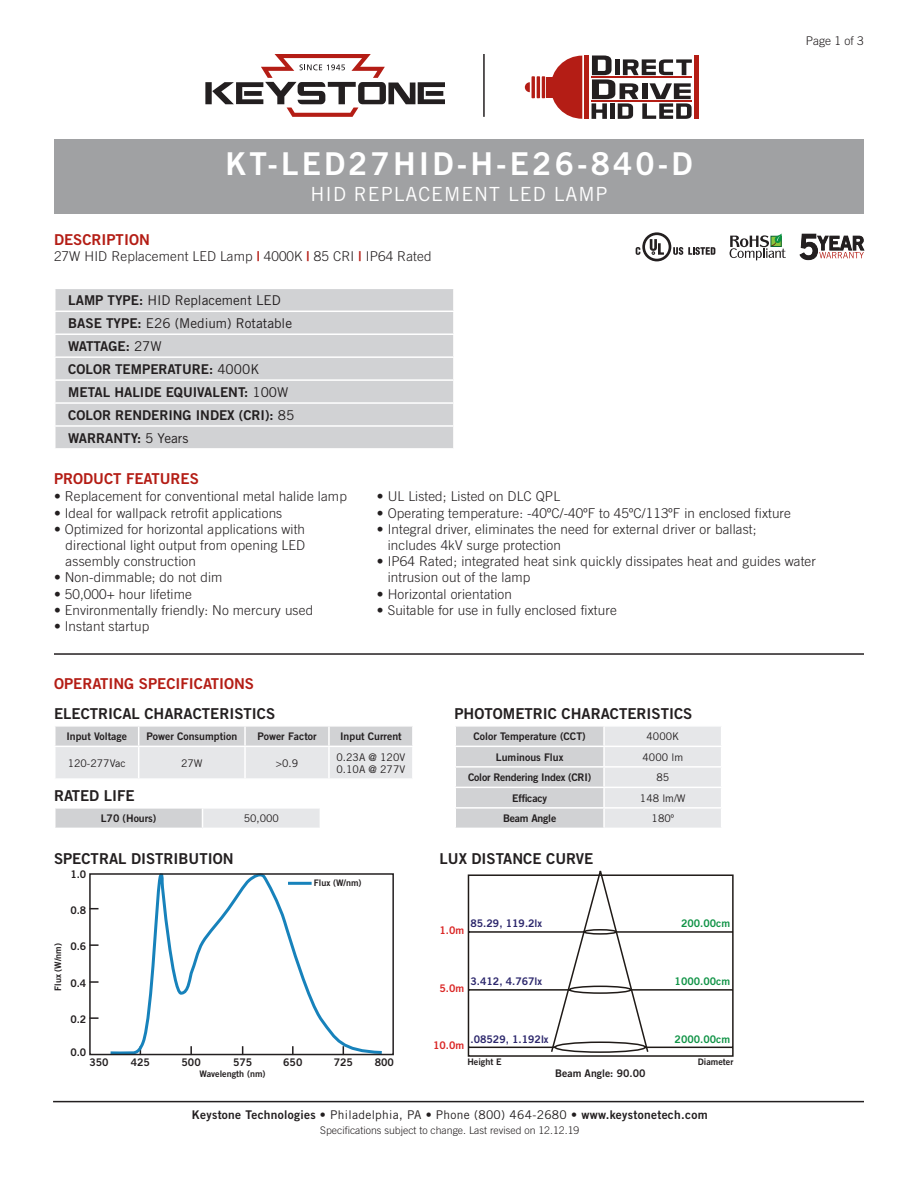
<style>
.page{position:relative;width:918px;height:1188px;background:#fff}
.page>*{position:absolute;margin:0;border:0;box-sizing:border-box;transform-origin:0 0}
.t1{font:31.5px "Trade Gothic Bold Two";letter-spacing:.1em;color:#fff}
.t2{font:19.5px "Trade Gothic";letter-spacing:.05em;color:#fff}
.t3{font:15px "Trade Gothic Bold Two";color:#231f20}
.t4{font:15px "Trade Gothic Bold Two";color:#b41d15}
.t5{font:300 13.5px/16.2px "Trade Gothic";letter-spacing:.01em;color:#231f20}
.t6{font:13.5px "Trade Gothic Bold Two";color:#231f20}
.t7{font:13.5px "Trade Gothic";color:#231f20}
.t8{font:13.5px "Trade Gothic Bold Two";letter-spacing:-.02em;color:#231f20}
.t9{font:12px "Trade Gothic Bold Two";letter-spacing:.025em;color:#231f20}
.t10{font:300 12px "Trade Gothic";color:#231f20}
.t11{font:10.5px "Trade Gothic Bold Two";color:#231f20}
.t12{font:10.5px "Trade Gothic";color:#231f20}
.t13{font:300 10.5px "Trade Gothic";color:#231f20}
.t14{font:10.5px "Trade Gothic Bold Two";color:#2c276c}
.t15{font:10.5px "Trade Gothic Bold Two";letter-spacing:-.02em;color:#231f20}
.t16{font:10.5px "Trade Gothic Bold Two";color:#109346}
.t17{font:10.5px "Trade Gothic Bold Two";color:#da2726}
.t18{font:9px "Trade Gothic Bold Two";color:#231f20}
.s1{font-family:"Trade Gothic Bold Two";font-weight:400;color:#b41d15}
.s2{font-family:"Trade Gothic Bold Two"}
.s3{font-family:"Trade Gothic"}
</style>
<div class="page">
<div style="left:54px;top:139px;width:810px;height:74px;background:#a0a1a3"></div>
<hr style="left:54px;top:653px;width:810px;height:2px;background:#231f20">
<svg style="left:205px;top:54px;width:240px;height:63px"></svg>
<hr style="left:483px;top:54px;width:2px;height:63px;background:#231f20">
<div style="left:56px;top:289px;width:397px;height:159px;background:#d1d2d4"></div>
<hr style="left:54px;top:311px;width:401px;height:1px;background:#fff">
<hr style="left:54px;top:333px;width:401px;height:2px;background:#fff">
<hr style="left:54px;top:356px;width:401px;height:2px;background:#fff">
<hr style="left:54px;top:379px;width:401px;height:2px;background:#fff">
<hr style="left:54px;top:402px;width:401px;height:2px;background:#fff">
<hr style="left:54px;top:425px;width:401px;height:2px;background:#fff">
<div style="left:55px;top:808px;width:147px;height:20px;background:#d1d2d4"></div>
<div style="left:202px;top:808px;width:118px;height:20px;background:#e6e7e9"></div>
<hr style="left:54px;top:807px;width:148px;height:2px;background:#fff">
<svg style="left:55px;top:809px;width:1px;height:19px"></svg>
<hr style="left:202px;top:807px;width:119px;height:2px;background:#fff">
<svg style="left:202px;top:809px;width:1px;height:19px"></svg>
<svg style="left:456px;top:726px;width:265px;height:102px;background:#dcdddf"></svg>
<svg style="left:55px;top:726px;width:358px;height:52px;background:#dedfe1"></svg>
<hr style="left:54px;top:746px;width:85px;height:1px;background:#fff">
<hr style="left:54px;top:747px;width:2px;height:31px;background:#fff">
<hr style="left:139px;top:746px;width:106px;height:1px;background:#fff">
<hr style="left:138px;top:747px;width:1px;height:31px;background:#fff">
<hr style="left:245px;top:746px;width:84px;height:1px;background:#fff">
<hr style="left:244px;top:747px;width:2px;height:31px;background:#fff">
<hr style="left:329px;top:746px;width:85px;height:1px;background:#fff">
<hr style="left:328px;top:747px;width:2px;height:31px;background:#fff">
<hr style="left:412px;top:747px;width:2px;height:31px;background:#fff">
<svg style="left:92px;top:944px;width:7px;height:2px"></svg>
<svg style="left:92px;top:981px;width:7px;height:2px"></svg>
<svg style="left:92px;top:1017px;width:7px;height:2px"></svg>
<svg style="left:108px;top:876px;width:277px;height:180px"></svg>
<div style="left:89px;top:873px;width:305px;height:182px;border:2px solid #231f20"></div>
<svg style="left:467px;top:874px;width:267px;height:183px"></svg>
<svg style="left:550px;top:870px;width:100px;height:184px"></svg>
<svg style="left:552px;top:56px;width:30px;height:63px"></svg>
<hr style="left:585px;top:56px;width:4px;height:63px;background:#b41d15">
<div style="left:694px;top:56px;width:5px;height:63px;background:#b41d15"></div>
<div style="left:547px;top:77px;width:6px;height:21px;background:#b41d15"></div>
<svg style="left:525px;top:82px;width:5px;height:10px"></svg>
<hr style="left:542px;top:76px;width:3px;height:22px;background:#b41d15">
<hr style="left:537px;top:76px;width:3px;height:22px;background:#b41d15">
<hr style="left:532px;top:76px;width:3px;height:22px;background:#b41d15">
<svg style="left:592px;top:56px;width:100px;height:63px"></svg>
<svg style="left:730px;top:233px;width:56px;height:27px"></svg>
<svg style="left:800px;top:234px;width:64px;height:26px"></svg>
<svg style="left:636px;top:232px;width:79px;height:29px"></svg>
<hr style="left:53px;top:1101px;width:811px;height:1px;background:#231f20">
<p class="t1" style="left:225px;top:145px;width:469px">KT-LED27HID-H-E26-840-D</p>
<p class="t2" style="left:310px;top:182px;width:299px">HID REPLACEMENT LED LAMP</p>
<p class="t4" style="left:54px;top:230px;width:97px">DESCRIPTION</p>
<p class="t5" style="left:54px;top:248px;width:379px">27W HID Replacement LED Lamp <span class="s1">|</span> 4000K <span class="s1">|</span> 85 CRI <span class="s1">|</span> IP64 Rated</p>
<p class="t7" style="left:68px;top:292px;width:214px"><span class="s2">LAMP TYPE:</span> HID Replacement LED</p>
<p class="t7" style="left:68px;top:315px;width:225px"><span class="s2">BASE TYPE:</span> E26 (Medium) Rotatable</p>
<p class="t8" style="left:68px;top:338px;width:95px">WATTAGE: <span class="s3">27W</span></p>
<p class="t6" style="left:68px;top:361px;width:193px">COLOR TEMPERATURE: <span class="s3">4000K</span></p>
<p class="t6" style="left:68px;top:384px;width:222px">METAL HALIDE EQUIVALENT: <span class="s3">100W</span></p>
<p class="t6" style="left:68px;top:407px;width:228px">COLOR RENDERING INDEX (CRI): <span class="s3">85</span></p>
<p class="t6" style="left:68px;top:430px;width:122px">WARRANTY: <span class="s3">5 Years</span></p>
<p class="t4" style="left:54px;top:469px;width:146px">PRODUCT FEATURES</p>
<p class="t10" style="left:806px;top:34px;width:60px">Page 1 of 3</p>
<p class="t5" style="left:54px;top:488px;width:294px">• Replacement for conventional metal halide lamp</p>
<p class="t5" style="left:54px;top:505px;width:230px">• Ideal for wallpack retrofit applications</p>
<p class="t5" style="left:54px;top:521px;width:253px">• Optimized for horizontal applications with</p>
<p class="t5" style="left:66px;top:537px;width:241px">directional light output from opening LED</p>
<p class="t5" style="left:66px;top:553px;width:132px">assembly construction</p>
<p class="t5" style="left:54px;top:569px;width:170px">• Non-dimmable; do not dim</p>
<p class="t5" style="left:54px;top:586px;width:139px">• 50,000+ hour lifetime</p>
<p class="t5" style="left:54px;top:602px;width:261px">• Environmentally friendly: No mercury used</p>
<p class="t5" style="left:54px;top:618px;width:97px">• Instant startup</p>
<p class="t4" style="left:54px;top:674px;width:202px">OPERATING SPECIFICATIONS</p>
<p class="t5" style="left:377px;top:488px;width:185px">• UL Listed; Listed on DLC QPL</p>
<p class="t5" style="left:377px;top:505px;width:416px">• Operating temperature: -40ºC/-40ºF to 45ºC/113ºF in enclosed fixture</p>
<p class="t5" style="left:388px;top:521px;width:370px;text-indent:-11px">• Integral driver, eliminates the need for external driver or ballast; includes 4kV surge protection</p>
<p class="t5" style="left:388px;top:553px;width:430px;text-indent:-11px">• IP64 Rated; integrated heat sink quickly dissipates heat and guides water intrusion out of the lamp</p>
<p class="t5" style="left:377px;top:586px;width:137px">• Horizontal orientation</p>
<p class="t5" style="left:377px;top:602px;width:241px">• Suitable for use in fully enclosed fixture</p>
<p class="t3" style="left:54px;top:704px;width:223px">ELECTRICAL CHARACTERISTICS</p>
<p class="t11" style="left:66px;top:730px;width:62px">Input Voltage</p>
<p class="t11" style="left:147px;top:730px;width:92px">Power Consumption</p>
<p class="t11" style="left:257px;top:730px;width:61px">Power Factor</p>
<p class="t11" style="left:340px;top:730px;width:63px">Input Current</p>
<p class="t12" style="left:68px;top:757px;width:59px">120-277Vac</p>
<p class="t12" style="left:181px;top:757px;width:23px">27W</p>
<p class="t12" style="left:276px;top:757px;width:24px">&gt;0.9</p>
<p class="t12" style="left:337px;top:750px;width:70px">0.23A @ 120V</p>
<p class="t12" style="left:337px;top:763px;width:70px">0.10A @ 277V</p>
<p class="t3" style="left:54px;top:786px;width:82px">RATED LIFE</p>
<p class="t11" style="left:101px;top:812px;width:57px">L70 (Hours)</p>
<p class="t12" style="left:244px;top:812px;width:37px">50,000</p>
<p class="t3" style="left:54px;top:849px;width:181px">SPECTRAL DISTRIBUTION</p>
<p class="t18" style="left:52px;top:991px;width:49px;rotate:-90deg">Flux (W/nm)</p>
<p class="t11" style="left:70px;top:867px;width:18px">1.0</p>
<p class="t11" style="left:70px;top:904px;width:18px">0.8</p>
<p class="t11" style="left:70px;top:940px;width:18px">0.6</p>
<p class="t11" style="left:70px;top:977px;width:18px">0.4</p>
<p class="t11" style="left:70px;top:1013px;width:18px">0.2</p>
<p class="t11" style="left:70px;top:1046px;width:18px">0.0</p>
<p class="t18" style="left:314px;top:878px;width:49px">Flux (W/nm)</p>
<p class="t11" style="left:89px;top:1056px;width:21px">350</p>
<p class="t11" style="left:131px;top:1056px;width:21px">425</p>
<p class="t11" style="left:182px;top:1056px;width:21px">500</p>
<p class="t11" style="left:233px;top:1056px;width:21px">575</p>
<p class="t11" style="left:283px;top:1056px;width:21px">650</p>
<p class="t11" style="left:334px;top:1056px;width:21px">725</p>
<p class="t11" style="left:375px;top:1056px;width:21px">800</p>
<p class="t18" style="left:200px;top:1068px;width:67px">Wavelength (nm)</p>
<p class="t3" style="left:454px;top:704px;width:239px">PHOTOMETRIC CHARACTERISTICS</p>
<p class="t11" style="left:474px;top:730px;width:114px">Color Temperature (CCT)</p>
<p class="t12" style="left:647px;top:730px;width:34px">4000K</p>
<p class="t11" style="left:496px;top:751px;width:69px">Luminous Flux</p>
<p class="t12" style="left:643px;top:751px;width:42px">4000 lm</p>
<p class="t15" style="left:468px;top:771px;width:125px">Color Rendering Index (CRI)</p>
<p class="t12" style="left:656px;top:771px;width:14px">85</p>
<p class="t11" style="left:512px;top:792px;width:36px">Efficacy</p>
<p class="t12" style="left:640px;top:792px;width:47px">148 lm/W</p>
<p class="t15" style="left:503px;top:812px;width:55px">Beam Angle</p>
<p class="t12" style="left:652px;top:812px;width:24px">180º</p>
<p class="t3" style="left:440px;top:849px;width:155px">LUX DISTANCE CURVE</p>
<p class="t14" style="left:470px;top:917px;width:73px">85.29, 119.2lx</p>
<p class="t16" style="left:681px;top:917px;width:51px">200.00cm</p>
<p class="t17" style="left:440px;top:924px;width:26px">1.0m</p>
<p class="t14" style="left:470px;top:975px;width:73px">3.412, 4.767lx</p>
<p class="t16" style="left:675px;top:975px;width:57px">1000.00cm</p>
<p class="t17" style="left:440px;top:982px;width:26px">5.0m</p>
<p class="t14" style="left:470px;top:1032px;width:80px">.08529, 1.192lx</p>
<p class="t16" style="left:675px;top:1032px;width:57px">2000.00cm</p>
<p class="t11" style="left:555px;top:1066px;width:92px">Beam Angle: 90.00</p>
<p class="t17" style="left:433px;top:1039px;width:33px">10.0m</p>
<p class="t18" style="left:467px;top:1057px;width:36px">Height E</p>
<p class="t18" style="left:698px;top:1057px;width:37px">Diameter</p>
<p class="t9" style="left:192px;top:1107px;width:518px">Keystone Technologies • <span class="s3">Philadelphia, PA</span> • <span class="s3">Phone (800) 464-2680 •</span> www.keystonetech.com</p>
<p class="t13" style="left:320px;top:1124px;width:261px">Specifications subject to change. Last revised on 12.12.19</p>
</div>
